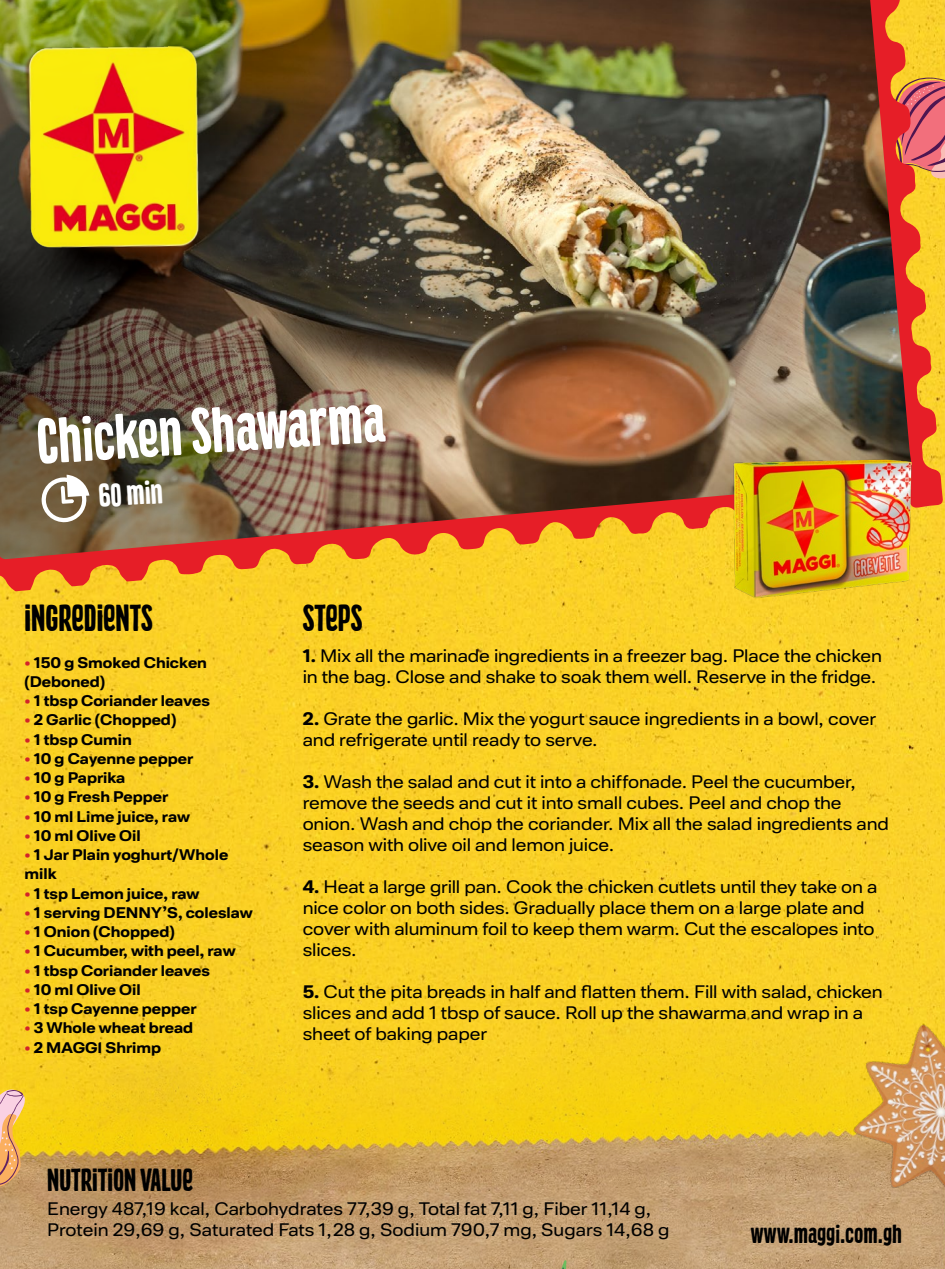
<style>
.page{position:relative;width:945px;height:1269px;background:#fff}
.page>*{position:absolute;margin:0;border:0;box-sizing:border-box;transform-origin:0 0}
.t1{font:59.59px "Kitchen Cupboard";color:#fff}
.t2{font:35px "Kitchen Cupboard";color:#000}
.t3{font:31.15px "Kitchen Cupboard";color:#fff}
.t4{font:29.75px "Kitchen Cupboard";color:#000}
.t5{font:24.5px "Kitchen Cupboard";color:#000}
.t6{font:17.5px/21px "Maggi Sans";letter-spacing:-.005em;color:#000}
.t7{font:700 14.88px/19.2px "Maggi Sans";color:#000}
.s1{font-weight:700}
.s2{color:#d2232a}
</style>
<div class="page">
<img style="left:0;top:0;width:945px;height:661px">
<img style="left:0;top:661px;width:945px;height:608px">
<svg style="left:0;top:1089px;width:25px;height:98px;background:#e7b171"></svg>
<svg style="left:545px;top:1260px;width:29px;height:9px"></svg>
<svg style="left:943px;top:78px;width:2px;height:101px"></svg>
<img style="left:828px;top:1011px;width:117px;height:216px">
<img style="left:0;top:0;width:943px;height:597px">
<img style="left:713px;top:426px;width:201px;height:178px">
<h1 class="t1" style="left:34px;top:407px;width:350px;rotate:-4deg">Chicken Shawarma</h1>
<h3 class="t3" style="left:97px;top:477px;width:66px;rotate:-4deg">60 min</h3>
<h2 class="t2" style="left:24px;top:597px;width:130px">INGREDIENTS</h2>
<h2 class="t2" style="left:303px;top:597px;width:61px">STEPS</h2>
<p class="t6" style="left:303px;top:646px;width:581px"><span class="s1">1.</span> Mix all the marinade ingredients in a freezer bag. Place the chicken in the bag. Close and shake to soak them well. Reserve in the fridge.</p>
<p class="t6" style="left:303px;top:709px;width:575px"><span class="s1">2.</span> Grate the garlic. Mix the yogurt sauce ingredients in a bowl, cover and refrigerate until ready to serve.</p>
<p class="t6" style="left:303px;top:772px;width:588px"><span class="s1">3.</span> Wash the salad and cut it into a chiffonade. Peel the cucumber, remove the seeds and cut it into small cubes. Peel and chop the onion. Wash and chop the coriander. Mix all the salad ingredients and season with olive oil and lemon juice.</p>
<p class="t6" style="left:303px;top:877px;width:576px"><span class="s1">4.</span> Heat a large grill pan. Cook the chicken cutlets until they take on a nice color on both sides. Gradually place them on a large plate and cover with aluminum foil to keep them warm. Cut the escalopes into slices.</p>
<p class="t6" style="left:303px;top:982px;width:581px"><span class="s1">5.</span> Cut the pita breads in half and flatten them. Fill with salad, chicken slices and add 1 tbsp of sauce. Roll up the shawarma and wrap in a sheet of baking paper</p>
<p class="t7" style="left:24px;top:653px;width:184px"><span class="s2">•</span> 150 g Smoked Chicken (Deboned)</p>
<p class="t7" style="left:24px;top:691px;width:187px"><span class="s2">•</span> 1 tbsp Coriander leaves</p>
<p class="t7" style="left:24px;top:711px;width:153px"><span class="s2">•</span> 2 Garlic (Chopped)</p>
<p class="t7" style="left:24px;top:730px;width:109px"><span class="s2">•</span> 1 tbsp Cumin</p>
<p class="t7" style="left:24px;top:749px;width:170px"><span class="s2">•</span> 10 g Cayenne pepper</p>
<p class="t7" style="left:24px;top:768px;width:102px"><span class="s2">•</span> 10 g Paprika</p>
<p class="t7" style="left:24px;top:788px;width:145px"><span class="s2">•</span> 10 g Fresh Pepper</p>
<p class="t7" style="left:24px;top:807px;width:167px"><span class="s2">•</span> 10 ml Lime juice, raw</p>
<p class="t7" style="left:24px;top:826px;width:118px"><span class="s2">•</span> 10 ml Olive Oil</p>
<p class="t7" style="left:24px;top:845px;width:205px"><span class="s2">•</span> 1 Jar Plain yoghurt/Whole milk</p>
<p class="t7" style="left:24px;top:884px;width:177px"><span class="s2">•</span> 1 tsp Lemon juice, raw</p>
<p class="t7" style="left:24px;top:903px;width:230px"><span class="s2">•</span> 1 serving DENNY’S, coleslaw</p>
<p class="t7" style="left:24px;top:922px;width:152px"><span class="s2">•</span> 1 Onion (Chopped)</p>
<p class="t7" style="left:24px;top:942px;width:213px"><span class="s2">•</span> 1 Cucumber, with peel, raw</p>
<p class="t7" style="left:24px;top:961px;width:187px"><span class="s2">•</span> 1 tbsp Coriander leaves</p>
<p class="t7" style="left:24px;top:980px;width:118px"><span class="s2">•</span> 10 ml Olive Oil</p>
<p class="t7" style="left:24px;top:999px;width:174px"><span class="s2">•</span> 1 tsp Cayenne pepper</p>
<p class="t7" style="left:24px;top:1019px;width:170px"><span class="s2">•</span> 3 Whole wheat bread</p>
<p class="t7" style="left:24px;top:1038px;width:138px"><span class="s2">•</span> 2 MAGGI Shrimp</p>
<h3 class="t4" style="left:47px;top:1162px;width:147px">NUTRITION VALUE</h3>
<p class="t6" style="left:47px;top:1199px;width:624px">Energy 487,19 kcal, Carbohydrates 77,39 g, Total fat 7,11 g, Fiber 11,14 g,<br>Protein 29,69 g, Saturated Fats 1,28 g, Sodium 790,7 mg, Sugars 14,68 g</p>
<h3 class="t5" style="left:751px;top:1219px;width:153px">www.maggi.com.gh</h3>
</div>
